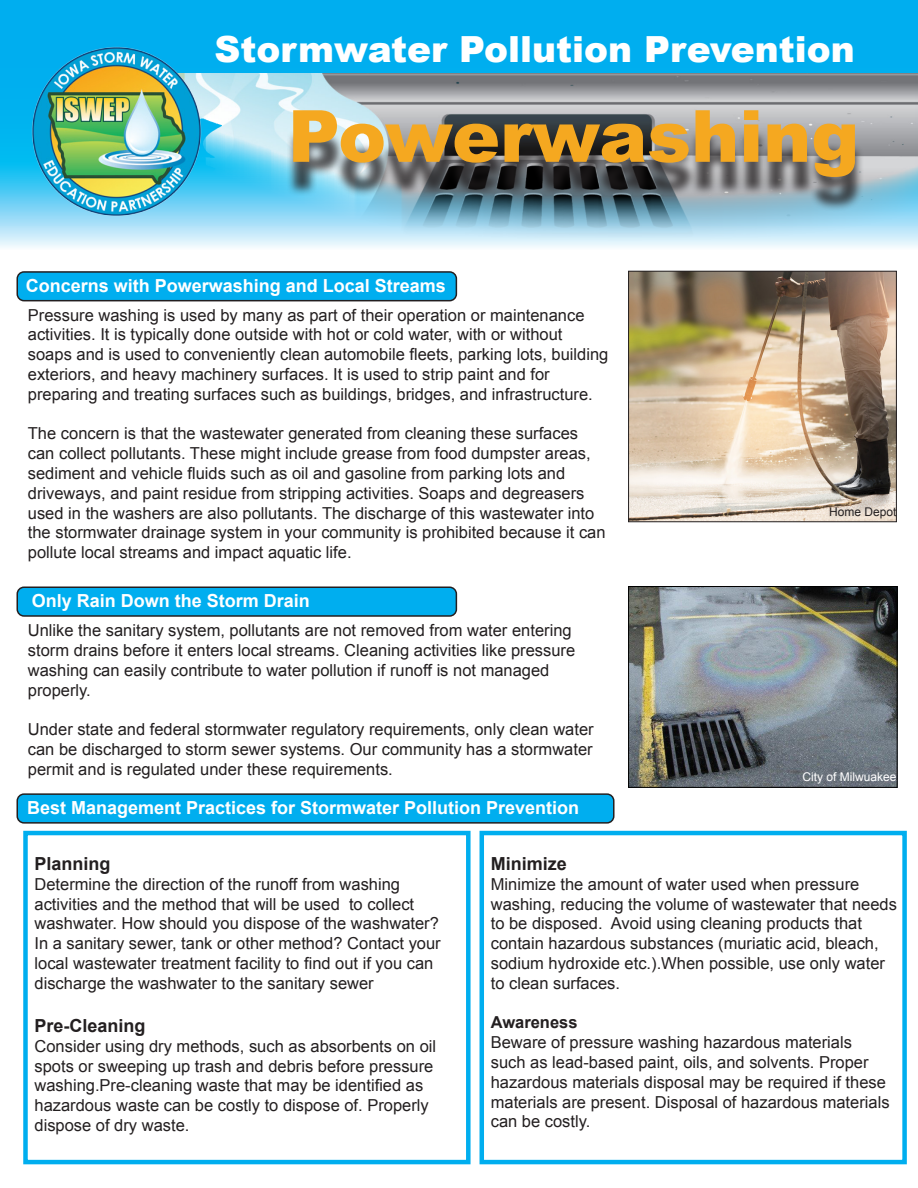
<style>
.page{position:relative;width:918px;height:1188px;background:#fff}
.page>*{position:absolute;margin:0;border:0;box-sizing:border-box;transform-origin:0 0}
.t1{font:900 72px "Arial";color:#f5a820}
.t2{font:900 36px "Arial";color:#fff}
.t3{font:700 18px "Arial";color:#fff}
.t4{font:700 18px "Arial";color:#231f20}
.t5{font:16.5px/19.8px "Arial";color:#231f20}
.t6{font:700 16.5px "Arial";color:#231f20}
.t7{font:12px "Arial";color:#fff}
.t8{font:12px "Arial";color:#231f20}
</style>
<div class="page">
<svg style="left:1px;top:1px;width:916px;height:247px;background:#0db2ef"></svg>
<img style="left:630px;top:273px;width:265px;height:247px">
<div style="left:628px;top:271px;width:269px;height:251px;border:1px solid #231f20"></div>
<img style="left:630px;top:588px;width:266px;height:198px">
<div style="left:628px;top:586px;width:270px;height:202px;border:1px solid #000"></div>
<div style="left:23px;top:831px;width:448px;height:333px;border:4px solid #00aeef"></div>
<div style="left:480px;top:831px;width:427px;height:333px;border:4px solid #00aeef"></div>
<div style="left:17px;top:272px;width:439px;height:29px;background:#00aeef;border-radius:7px"></div>
<div style="left:16px;top:271px;width:441px;height:30px;border:2px solid #231f20;border-radius:7px"></div>
<div style="left:17px;top:587px;width:439px;height:29px;background:#00aeef;border-radius:7px"></div>
<div style="left:16px;top:586px;width:441px;height:31px;border:2px solid #231f20;border-radius:7px"></div>
<div style="left:17px;top:794px;width:597px;height:29px;background:#00aeef;border-radius:7px"></div>
<div style="left:16px;top:793px;width:599px;height:31px;border:2px solid #231f20;border-radius:7px"></div>
<img style="left:151px;top:73px;width:767px;height:175px">
<img style="left:28px;top:43px;width:178px;height:177px">
<div style="left:286px;top:130px;width:578px;height:82px;background:#231f20;opacity:.75"></div>
<p class="t2" style="left:214px;top:24px;width:642px">Stormwater Pollution Prevention</p>
<p class="t1" style="left:288px;top:84px;width:573px">Powerwashing</p>
<p class="t3" style="left:26px;top:274px;width:422px">Concerns with Powerwashing and Local Streams</p>
<p class="t5" style="left:28px;top:305px;width:582px">Pressure washing is used by many as part of their operation or maintenance activities. It is typically done outside with hot or cold water, with or without soaps and is used to conveniently clean automobile fleets, parking lots, building exteriors, and heavy machinery surfaces. It is used to strip paint and for preparing and treating surfaces such as buildings, bridges, and infrastructure.</p>
<p class="t5" style="left:28px;top:424px;width:579px">The concern is that the wastewater generated from cleaning these surfaces can collect pollutants. These might include grease from food dumpster areas, sediment and vehicle fluids such as oil and gasoline from parking lots and driveways, and paint residue from stripping activities. Soaps and degreasers used in the washers are also pollutants. The discharge of this wastewater into the stormwater drainage system in your community is prohibited because it can pollute local streams and impact aquatic life.</p>
<p class="t3" style="left:32px;top:589px;width:280px">Only Rain Down the Storm Drain</p>
<p class="t5" style="left:28px;top:621px;width:549px">Unlike the sanitary system, pollutants are not removed from water entering storm drains before it enters local streams. Cleaning activities like pressure washing can easily contribute to water pollution if runoff is not managed properly.</p>
<p class="t5" style="left:28px;top:720px;width:567px;text-align:justify">Under state and federal stormwater regulatory requirements, only clean water can be discharged to storm sewer systems. Our community has a stormwater permit and is regulated under these requirements.</p>
<p class="t3" style="left:27px;top:796px;width:554px">Best Management Practices for Stormwater Pollution Prevention</p>
<p class="t8" style="left:829px;top:504px;width:69px">Home Depot</p>
<p class="t7" style="left:802px;top:769px;width:96px">City of Milwuakee</p>
<p class="t4" style="left:34px;top:852px;width:78px">Planning</p>
<p class="t5" style="left:34px;top:874px;width:408px">Determine the direction of the runoff from washing activities and the method that will be used to collect washwater. How should you dispose of the washwater?<br>In a sanitary sewer, tank or other method? Contact your local wastewater treatment facility to find out if you can discharge the washwater to the sanitary sewer</p>
<p class="t4" style="left:34px;top:1014px;width:113px">Pre-Cleaning</p>
<p class="t5" style="left:34px;top:1036px;width:403px">Consider using dry methods, such as absorbents on oil spots or sweeping up trash and debris before pressure washing.Pre-cleaning waste that may be identified as hazardous waste can be costly to dispose of. Properly dispose of dry waste.</p>
<p class="t4" style="left:491px;top:852px;width:78px">Minimize</p>
<p class="t5" style="left:491px;top:874px;width:408px">Minimize the amount of water used when pressure washing, reducing the volume of wastewater that needs to be disposed. Avoid using cleaning products that contain hazardous substances (muriatic acid, bleach, sodium hydroxide etc.).When possible, use only water to clean surfaces.</p>
<p class="t6" style="left:491px;top:1012px;width:88px">Awareness</p>
<p class="t5" style="left:491px;top:1033px;width:400px">Beware of pressure washing hazardous materials such as lead-based paint, oils, and solvents. Proper hazardous materials disposal may be required if these materials are present. Disposal of hazardous materials can be costly.</p>
</div>
